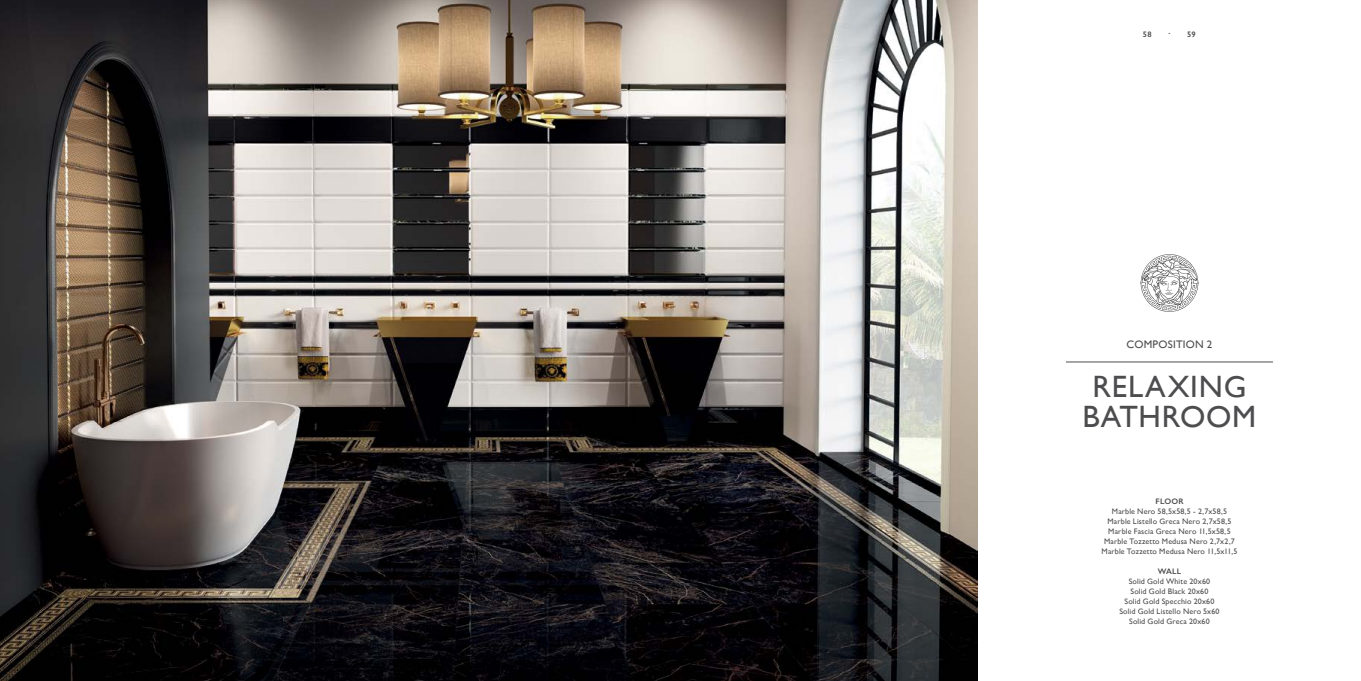
<style>
.page{position:relative;width:1361px;height:681px;background:#fff}
.page>*{position:absolute;margin:0;border:0;box-sizing:border-box;transform-origin:0 0}
.t1{font:30.8px/29.3px "Gill Sans";letter-spacing:.025em;color:#4d4d4f;text-align:center}
.t2{font:11px "Gill Sans";letter-spacing:.02em;color:#4d4d4f}
.t3{font:8px/10px "Gill Sans";letter-spacing:.02em;color:#4d4d4f;text-align:center}
.t4{font:600 8px "Gill Sans";letter-spacing:.02em;color:#4d4d4f}
</style>
<div class="page">
<img style="left:0;top:0;width:978px;height:680px">
<hr style="left:1066px;top:361px;width:207px;height:1px;background:#4d4d4f">
<svg style="left:1140px;top:254px;width:58px;height:58px"></svg>
<p class="t4" style="left:1143px;top:29px;width:10px">58</p>
<p class="t4" style="left:1168px;top:27px;width:3px">.</p>
<p class="t4" style="left:1187px;top:29px;width:10px">59</p>
<h2 class="t2" style="left:1126px;top:337px;width:87px">COMPOSITION 2</h2>
<h1 class="t1" style="left:1082px;top:372px;width:175px">RELAXING<br>BATHROOM</h1>
<p class="t4" style="left:1155px;top:496px;width:29px">FLOOR</p>
<p class="t3" style="left:1101px;top:506px;width:137px">Marble Nero 58,5x58,5 - 2,7x58,5<br>Marble Listello Greca Nero 2,7x58,5<br>Marble Fascia Greca Nero 11,5x58,5<br>Marble Tozzetto Medusa Nero 2,7x2,7<br>Marble Tozzetto Medusa Nero 11,5x11,5</p>
<p class="t4" style="left:1157px;top:566px;width:25px">WALL</p>
<p class="t3" style="left:1119px;top:576px;width:102px">Solid Gold White 20x60<br>Solid Gold Black 20x60<br>Solid Gold Specchio 20x60<br>Solid Gold Listello Nero 5x60<br>Solid Gold Greca 20x60</p>
</div>
